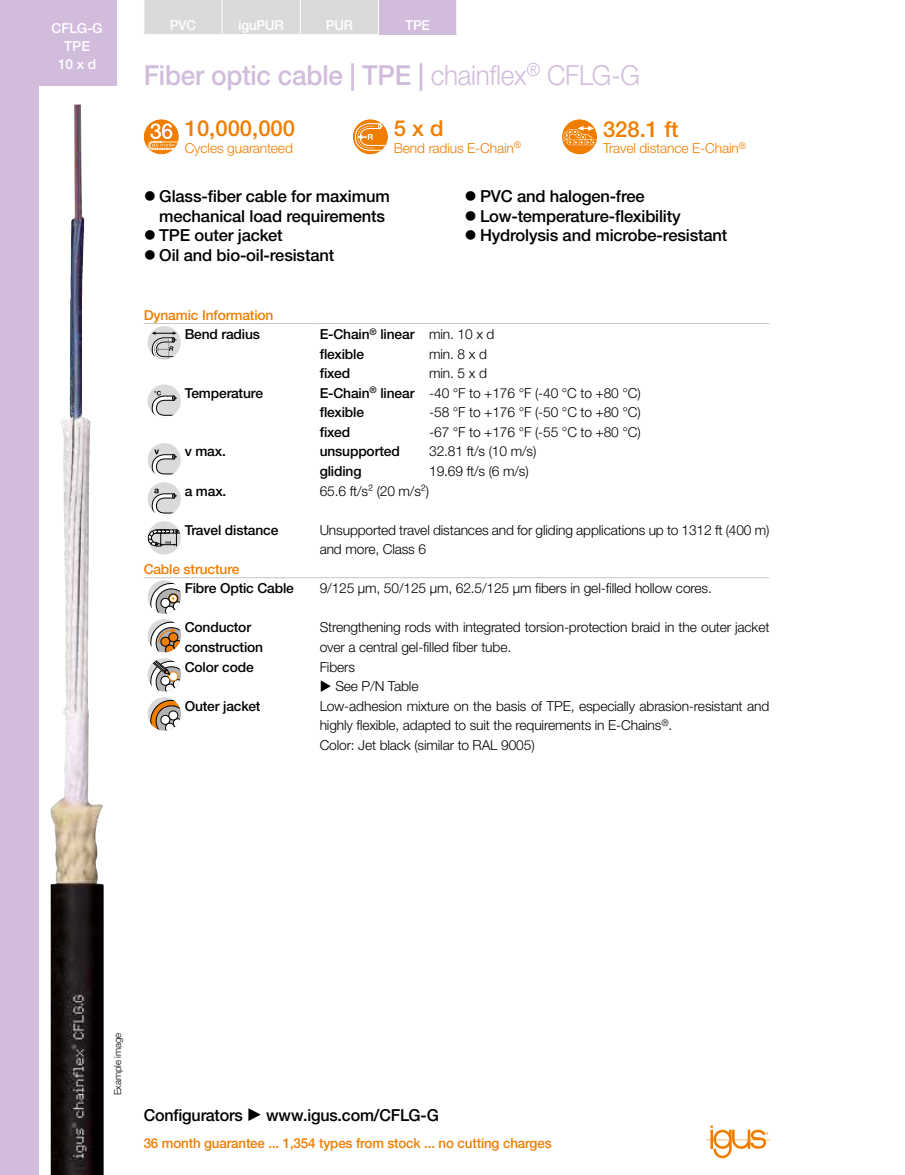
<style>
.page{position:relative;width:905px;height:1175px;background:#fff}
.page>*{position:absolute;margin:0;border:0;box-sizing:border-box;transform-origin:0 0}
.t1{font:500 27.6px "Helvetica Neue LTW1 G";letter-spacing:-.01em;color:#d1bcdc;scale:.95 1}
.t2{font:500 22.05px "Helvetica Neue LTW1 G";color:#ef7d00}
.t3{font:500 16.5px/19.5px "Helvetica Neue LTW1 G";letter-spacing:-.01em;color:#000;text-align:right}
.t4{font:300 13.8px/19.5px "Helvetica Neue LTW1 G";letter-spacing:-.01em;color:#000}
.t5{font:500 13.8px/19.5px "Helvetica Neue LTW1 G";letter-spacing:-.01em;color:#000}
.t6{font:500 13.8px "Helvetica Neue LTW1 G";letter-spacing:-.01em;color:#ef7d00}
.t7{font:300 13.8px "Helvetica Neue LTW1 G";letter-spacing:-.01em;color:#ef7d00}
.t8{font:500 13.8px "Helvetica Neue LTW1 G";letter-spacing:-.01em;color:#fff;scale:.95 1}
.t9{font:500 13.8px/18px "Helvetica Neue LTW1 G";letter-spacing:-.01em;color:#fff;text-align:center}
.t10{font:300 9.6px "Helvetica Neue LTW1 G";letter-spacing:-.01em;color:#000}
.s1{font-weight:300}
.s2{font-weight:500}
</style>
<div class="page">
<div style="left:0;top:0;width:38px;height:1174px;background:#d1bcdc"></div>
<div style="left:0;top:0;width:116px;height:85px;background:#d1bcdc"></div>
<svg style="left:706px;top:1125px;width:64px;height:33px"></svg>
<hr style="left:181px;top:323px;width:138px;height:1px;background:#c6c6c6">
<hr style="left:181px;top:577px;width:138px;height:1px;background:#c6c6c6">
<hr style="left:319px;top:577px;width:450px;height:1px;background:#c6c6c6">
<hr style="left:144px;top:577px;width:37px;height:1px;background:#c6c6c6">
<hr style="left:319px;top:323px;width:450px;height:1px;background:#c6c6c6">
<hr style="left:144px;top:323px;width:37px;height:1px;background:#c6c6c6">
<div style="left:148px;top:326px;width:33px;height:33px;background:#dadada;border-radius:50%"></div>
<svg style="left:151px;top:331px;width:28px;height:28px"></svg>
<div style="left:148px;top:384px;width:33px;height:34px;background:#dadada;border-radius:50%"></div>
<svg style="left:151px;top:391px;width:28px;height:27px"></svg>
<div style="left:148px;top:443px;width:33px;height:33px;background:#dadada;border-radius:50%"></div>
<svg style="left:151px;top:449px;width:28px;height:27px"></svg>
<div style="left:148px;top:482px;width:33px;height:33px;background:#dadada;border-radius:50%"></div>
<svg style="left:151px;top:488px;width:28px;height:27px"></svg>
<div style="left:148px;top:521px;width:33px;height:33px;background:#dadada;border-radius:50%"></div>
<svg style="left:148px;top:529px;width:33px;height:17px"></svg>
<svg style="left:148px;top:581px;width:33px;height:32px"></svg>
<svg style="left:148px;top:620px;width:33px;height:32px"></svg>
<svg style="left:148px;top:659px;width:33px;height:32px"></svg>
<svg style="left:148px;top:698px;width:33px;height:32px"></svg>
<div style="left:145px;top:0;width:233px;height:34px;background:#dadada"></div>
<div style="left:378px;top:0;width:78px;height:34px;background:#d1bcdc"></div>
<hr style="left:300px;top:0;width:1px;height:34px;background:#fff">
<hr style="left:222px;top:0;width:1px;height:34px;background:#fff">
<hr style="left:378px;top:0;width:1px;height:34px;background:#fff">
<img style="left:51px;top:105px;width:53px;height:1069px">
<div style="left:144px;top:119px;width:35px;height:35px;background:#ef7d00;border-radius:50%"></div>
<svg style="left:148px;top:123px;width:31px;height:27px"></svg>
<svg style="left:562px;top:119px;width:35px;height:35px"></svg>
<svg style="left:563px;top:127px;width:34px;height:18px"></svg>
<svg style="left:353px;top:119px;width:35px;height:35px"></svg>
<svg style="left:355px;top:123px;width:33px;height:28px"></svg>
<p class="t9" style="left:52px;top:19px;width:53px">CFLG-G<br>TPE<br>10 x d</p>
<p class="t8" style="left:170px;top:17px;width:29px">PVC</p>
<p class="t8" style="left:238px;top:17px;width:49px">iguPUR</p>
<p class="t8" style="left:326px;top:17px;width:30px">PUR</p>
<p class="t8" style="left:405px;top:17px;width:27px">TPE</p>
<h1 class="t1" style="left:144px;top:59px;width:524px">Fiber optic cable | TPE | <span class="s1">chainflex</span><sup>®</sup> <span class="s1">CFLG-G</span></h1>
<h2 class="t2" style="left:185px;top:115px;width:112px">10,000,000</h2>
<p class="t7" style="left:185px;top:140px;width:110px">Cycles guaranteed</p>
<h2 class="t2" style="left:394px;top:115px;width:51px">5 x d</h2>
<p class="t7" style="left:394px;top:139px;width:129px">Bend radius E-Chain<sup>®</sup></p>
<h2 class="t2" style="left:603px;top:115px;width:77px">328.1 ft</h2>
<p class="t7" style="left:603px;top:140px;width:144px">Travel distance E-Chain<sup>®</sup></p>
<p class="t3" style="left:144px;top:187px;width:247px">● Glass-fiber cable for maximum mechanical load requirements</p>
<p class="t3" style="left:144px;top:226px;width:141px">● TPE outer jacket</p>
<p class="t3" style="left:144px;top:245px;width:192px">● Oil and bio-oil-resistant</p>
<p class="t3" style="left:464px;top:187px;width:182px">● PVC and halogen-free</p>
<p class="t3" style="left:464px;top:206px;width:218px">● Low-temperature-flexibility</p>
<p class="t3" style="left:464px;top:226px;width:264px">● Hydrolysis and microbe-resistant</p>
<p class="t6" style="left:144px;top:306px;width:131px">Dynamic Information</p>
<p class="t5" style="left:185px;top:324px;width:77px">Bend radius</p>
<p class="t5" style="left:319px;top:324px;width:176px">E-Chain<sup>®</sup> linear <span class="s1">min. 10 x d </span>flexible</p>
<p class="t4" style="left:429px;top:344px;width:59px">min. 8 x d</p>
<p class="t5" style="left:319px;top:363px;width:32px">fixed</p>
<p class="t4" style="left:429px;top:363px;width:59px">min. 5 x d</p>
<p class="t5" style="left:185px;top:383px;width:80px">Temperature</p>
<p class="t4" style="left:319px;top:383px;width:322px"><span class="s2">E-Chain</span><sup>®</sup> <span class="s2">linear</span> -40 °F to +176 °F (-40 °C to +80 °C) <span class="s2">flexible</span></p>
<p class="t4" style="left:429px;top:402px;width:213px">-58 °F to +176 °F (-50 °C to +80 °C)</p>
<p class="t5" style="left:319px;top:422px;width:32px">fixed</p>
<p class="t4" style="left:429px;top:422px;width:213px">-67 °F to +176 °F (-55 °C to +80 °C)</p>
<p class="t5" style="left:185px;top:442px;width:43px">v max.</p>
<p class="t5" style="left:320px;top:442px;width:82px">unsupported</p>
<p class="t4" style="left:429px;top:442px;width:109px">32.81 ft/s (10 m/s)</p>
<p class="t5" style="left:320px;top:461px;width:43px">gliding</p>
<p class="t4" style="left:429px;top:461px;width:101px">19.69 ft/s (6 m/s)</p>
<p class="t5" style="left:185px;top:481px;width:43px">a max.</p>
<p class="t4" style="left:320px;top:481px;width:111px">65.6 ft/s² (20 m/s²)</p>
<p class="t5" style="left:185px;top:520px;width:95px">Travel distance</p>
<p class="t4" style="left:320px;top:520px;width:451px">Unsupported travel distances and for gliding applications up to 1312 ft (400 m) and more, Class 6</p>
<p class="t6" style="left:144px;top:560px;width:97px">Cable structure</p>
<p class="t5" style="left:185px;top:578px;width:111px">Fibre Optic Cable</p>
<p class="t4" style="left:320px;top:578px;width:394px">9/125 µm, 50/125 µm, 62.5/125 µm fibers in gel-filled hollow cores.</p>
<p class="t5" style="left:185px;top:618px;width:80px">Conductor construction</p>
<p class="t4" style="left:320px;top:617px;width:451px">Strengthening rods with integrated torsion-protection braid in the outer jacket over a central gel-filled fiber tube.</p>
<p class="t5" style="left:185px;top:657px;width:71px">Color code</p>
<p class="t4" style="left:320px;top:657px;width:37px">Fibers</p>
<p class="t4" style="left:320px;top:676px;width:100px">◆ See P/N Table</p>
<p class="t5" style="left:185px;top:696px;width:77px">Outer jacket</p>
<p class="t4" style="left:319px;top:696px;width:451px">Low-adhesion mixture on the basis of TPE, especially abrasion-resistant and highly flexible, adapted to suit the requirements in E-Chains<sup>®</sup>.<br>Color: Jet black (similar to RAL 9005)</p>
<p class="t10" style="left:112px;top:1095px;width:64px;rotate:-90deg">Example image</p>
<p class="t3" style="left:144px;top:1105px;width:297px">Configurators ◆ www.igus.com/CFLG-G</p>
<p class="t6" style="left:144px;top:1134px;width:409px">36 month guarantee ... 1,354 types from stock ... no cutting charges</p>
</div>
